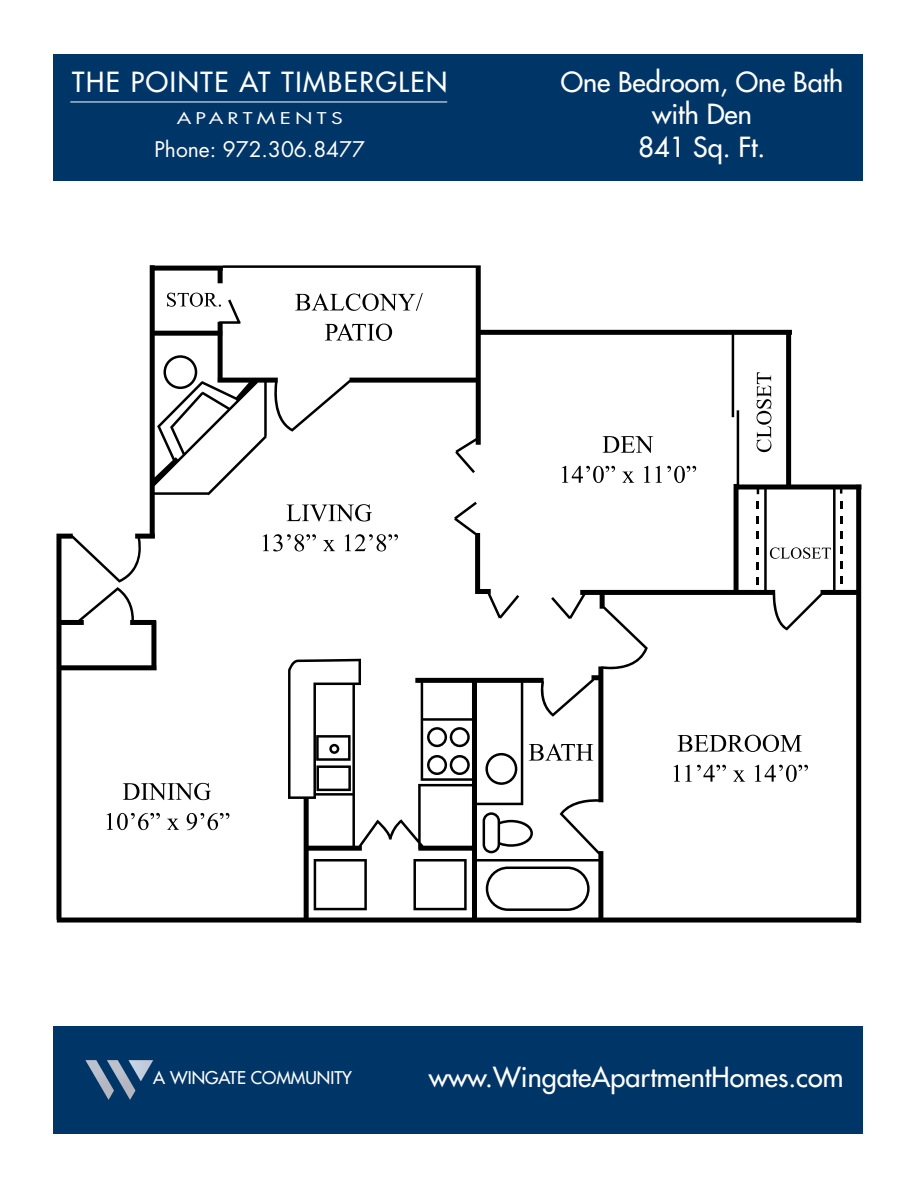
<style>
.page{position:relative;width:918px;height:1188px;background:#fff}
.page>*{position:absolute;margin:0;border:0;box-sizing:border-box;transform-origin:0 0}
.t1{font:27px "Futura";color:#fff}
.t2{font:27px "Futura";letter-spacing:.06em;color:#fff}
.t3{font:21px "Futura";color:#fff}
.t4{font:17.1px "Futura";color:#fff}
.t5{font:15.75px "Futura";letter-spacing:.2em;color:#fff;scale:1.33 1}
</style>
<div class="page">
<div style="left:53px;top:54px;width:810px;height:127px;background:#003667"></div>
<div style="left:53px;top:1026px;width:810px;height:108px;background:#003667"></div>
<img style="left:135px;top:1060px;width:18px;height:21px">
<img style="left:85px;top:1060px;width:22px;height:37px">
<img style="left:107px;top:1060px;width:28px;height:40px">
<hr style="left:70px;top:102px;width:377px;height:1px;background:#fff">
<svg style="left:56px;top:265px;width:806px;height:658px"></svg>
<svg style="left:757px;top:577px;width:2px;height:7px"></svg>
<svg style="left:757px;top:547px;width:2px;height:7px"></svg>
<svg style="left:757px;top:532px;width:2px;height:7px"></svg>
<svg style="left:757px;top:517px;width:2px;height:7px"></svg>
<svg style="left:757px;top:502px;width:2px;height:7px"></svg>
<svg style="left:757px;top:562px;width:2px;height:7px"></svg>
<svg style="left:840px;top:531px;width:2px;height:8px"></svg>
<svg style="left:840px;top:501px;width:2px;height:8px"></svg>
<svg style="left:840px;top:546px;width:2px;height:8px"></svg>
<svg style="left:840px;top:576px;width:2px;height:8px"></svg>
<svg style="left:840px;top:516px;width:2px;height:8px"></svg>
<svg style="left:840px;top:561px;width:2px;height:8px"></svg>
<svg style="left:314px;top:859px;width:53px;height:51px"></svg>
<svg style="left:413px;top:859px;width:54px;height:51px"></svg>
<svg style="left:427px;top:727px;width:43px;height:20px"></svg>
<svg style="left:427px;top:755px;width:43px;height:20px"></svg>
<svg style="left:485px;top:753px;width:32px;height:32px"></svg>
<svg style="left:486px;top:867px;width:104px;height:44px"></svg>
<svg style="left:483px;top:812px;width:50px;height:41px"></svg>
<svg style="left:163px;top:355px;width:34px;height:34px"></svg>
<svg style="left:316px;top:735px;width:35px;height:56px"></svg>
<svg style="left:454px;top:502px;width:65px;height:117px"></svg>
<svg style="left:529px;top:744px;width:64px;height:17px"></svg>
<svg style="left:287px;top:504px;width:85px;height:18px"></svg>
<svg style="left:263px;top:534px;width:53px;height:17px"></svg>
<svg style="left:323px;top:540px;width:12px;height:11px"></svg>
<svg style="left:345px;top:534px;width:53px;height:17px"></svg>
<svg style="left:123px;top:783px;width:88px;height:17px"></svg>
<svg style="left:107px;top:813px;width:53px;height:17px"></svg>
<svg style="left:167px;top:819px;width:12px;height:11px"></svg>
<svg style="left:187px;top:813px;width:42px;height:17px"></svg>
<svg style="left:295px;top:293px;width:128px;height:18px"></svg>
<svg style="left:325px;top:324px;width:67px;height:17px"></svg>
<svg style="left:678px;top:735px;width:124px;height:17px"></svg>
<svg style="left:674px;top:765px;width:52px;height:17px"></svg>
<svg style="left:733px;top:770px;width:12px;height:12px"></svg>
<svg style="left:755px;top:765px;width:53px;height:17px"></svg>
<svg style="left:770px;top:547px;width:61px;height:12px"></svg>
<svg style="left:757px;top:372px;width:14px;height:80px"></svg>
<svg style="left:167px;top:293px;width:54px;height:14px"></svg>
<svg style="left:603px;top:436px;width:50px;height:17px"></svg>
<svg style="left:562px;top:466px;width:53px;height:17px"></svg>
<svg style="left:622px;top:472px;width:12px;height:11px"></svg>
<svg style="left:644px;top:466px;width:52px;height:17px"></svg>
<p class="t2" style="left:72px;top:64px;width:377px">THE POINTE AT TIMBERGLEN</p>
<p class="t5" style="left:177px;top:108px;width:126px">APARTMENTS</p>
<p class="t3" style="left:154px;top:135px;width:212px">Phone: 972.306.8477</p>
<p class="t1" style="left:561px;top:64px;width:284px">One Bedroom, One Bath</p>
<p class="t1" style="left:652px;top:97px;width:101px">with Den</p>
<p class="t1" style="left:639px;top:129px;width:128px">841 Sq. Ft.</p>
<p class="t4" style="left:153px;top:1067px;width:200px">A WINGATE COMMUNITY</p>
<p class="t1" style="left:429px;top:1060px;width:416px">www.WingateApartmentHomes.com</p>
</div>
